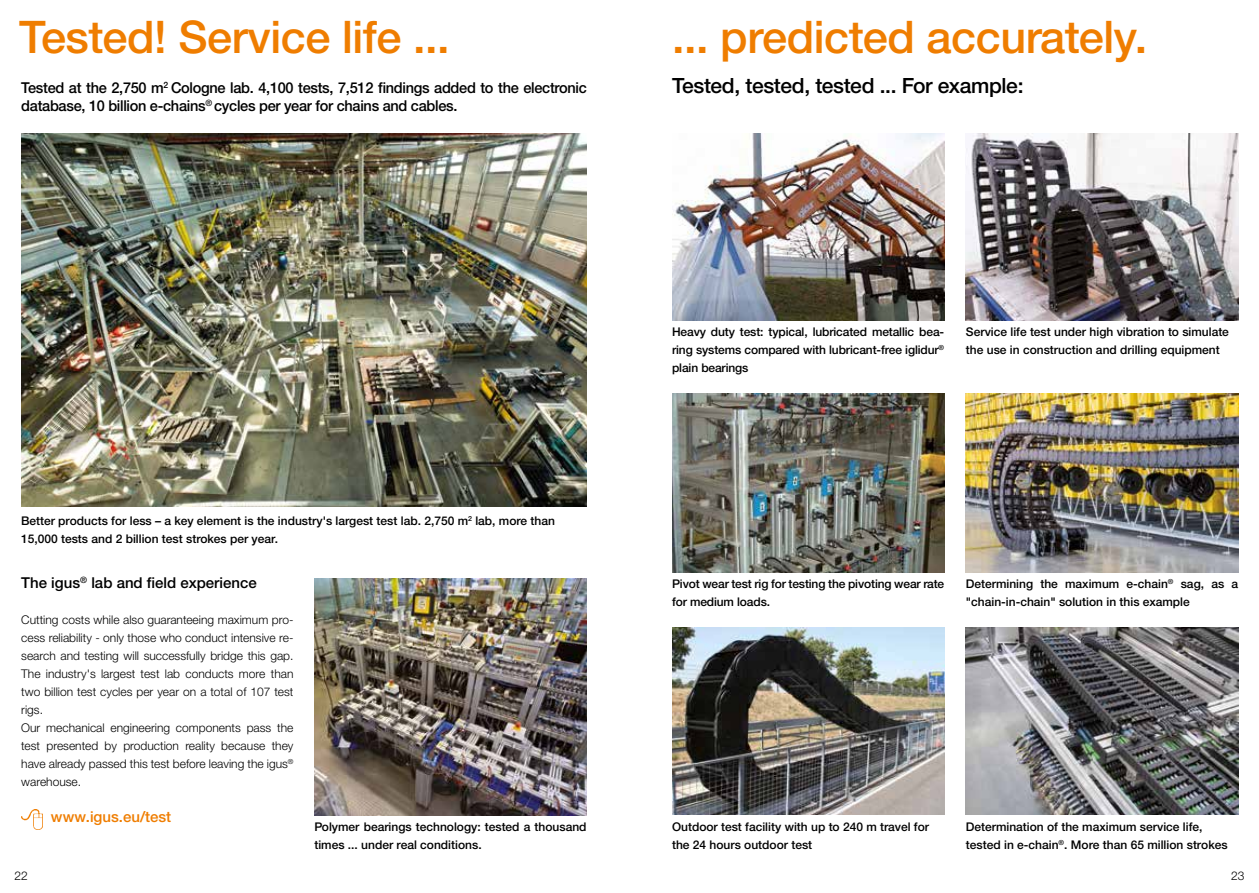
<style>
.page{position:relative;width:1259px;height:893px;background:#fff}
.page>*{position:absolute;margin:0;border:0;box-sizing:border-box;transform-origin:0 0}
.t1{font:500 45px "Helvetica Neue LTW1 G";letter-spacing:-.01em;color:#ef7d00}
.t2{font:500 21px "Helvetica Neue LTW1 G";letter-spacing:-.015em;color:#000}
.t3{font:500 15px "Helvetica Neue LTW1 G";letter-spacing:-.02em;color:#000}
.t4{font:500 15px "Helvetica Neue LTW1 G";color:#000}
.t5{font:500 15px "Helvetica Neue LTW1 G";color:#ef7d00}
.t6{font:500 12px/18px "Helvetica Neue LTW1 G";color:#000}
.t7{font:300 12px/18px "Helvetica Neue LTW1 G";color:#000}
</style>
<div class="page">
<img style="left:672px;top:393px;width:272px;height:179px">
<img style="left:672px;top:133px;width:272px;height:187px">
<img style="left:966px;top:393px;width:272px;height:179px">
<img style="left:966px;top:133px;width:272px;height:187px">
<img style="left:21px;top:133px;width:565px;height:373px">
<img style="left:672px;top:628px;width:272px;height:187px">
<img style="left:966px;top:628px;width:272px;height:187px">
<img style="left:314px;top:579px;width:272px;height:236px">
<img style="left:21px;top:809px;width:22px;height:21px">
<h1 class="t1" style="left:19px;top:10px;width:432px">Tested! Service life ...</h1>
<p class="t3" style="left:21px;top:79px;width:567px">Tested at the 2,750 m<sup>2</sup> Cologne lab. 4,100 tests, 7,512 findings added to the electronic</p>
<h2 class="t2" style="left:672px;top:73px;width:353px">Tested, tested, tested ... For example:</h2>
<p class="t3" style="left:21px;top:97px;width:438px">database, 10 billion e-chains<sup>®</sup> cycles per year for chains and cables.</p>
<h1 class="t1" style="left:672px;top:10px;width:477px">... predicted accurately.</h1>
<p class="t6" style="left:21px;top:512px;width:535px">Better products for less – a key element is the industry's largest test lab. 2,750 m<sup>2</sup> lab, more than<br>15,000 tests and 2 billion test strokes per year.</p>
<p class="t4" style="left:21px;top:574px;width:237px">The igus<sup>®</sup> lab and field experience</p>
<p class="t7" style="left:21px;top:611px;width:274px">Cutting costs while also guaranteeing maximum pro&shy;cess reliability - only those who conduct intensive re&shy;search and testing will successfully bridge this gap.<br>The industry's largest test lab conducts more than two billion test cycles per year on a total of 107 test rigs.<br>Our mechanical engineering components pass the test presented by production reality because they have already passed this test before leaving the igus<sup>® </sup>warehouse.</p>
<p class="t5" style="left:51px;top:808px;width:122px">www.igus.eu/test</p>
<p class="t6" style="left:314px;top:818px;width:274px">Polymer bearings technology: tested a thousand times ... under real conditions.</p>
<p class="t6" style="left:672px;top:323px;width:274px;text-align:justify">Heavy duty test: typical, lubricated metallic bea&shy;ring systems compared with lubricant-free iglidur<sup>® </sup>plain bearings</p>
<p class="t6" style="left:966px;top:323px;width:264px">Service life test under high vibration to simulate the use in construction and drilling equipment</p>
<p class="t6" style="left:672px;top:575px;width:274px">Pivot wear test rig for testing the pivoting wear rate for medium loads.</p>
<p class="t6" style="left:966px;top:575px;width:274px">Determining the maximum e-chain<sup>®</sup> sag, as a "chain-in-chain" solution in this example</p>
<p class="t6" style="left:672px;top:818px;width:258px">Outdoor test facility with up to 240 m travel for the 24 hours outdoor test</p>
<p class="t6" style="left:966px;top:818px;width:263px">Determination of the maximum service life, tested in e-chain<sup>®</sup>. More than 65 million strokes</p>
<p class="t7" style="left:15px;top:867px;width:15px">22</p>
<p class="t7" style="left:1231px;top:867px;width:15px">23</p>
</div>
